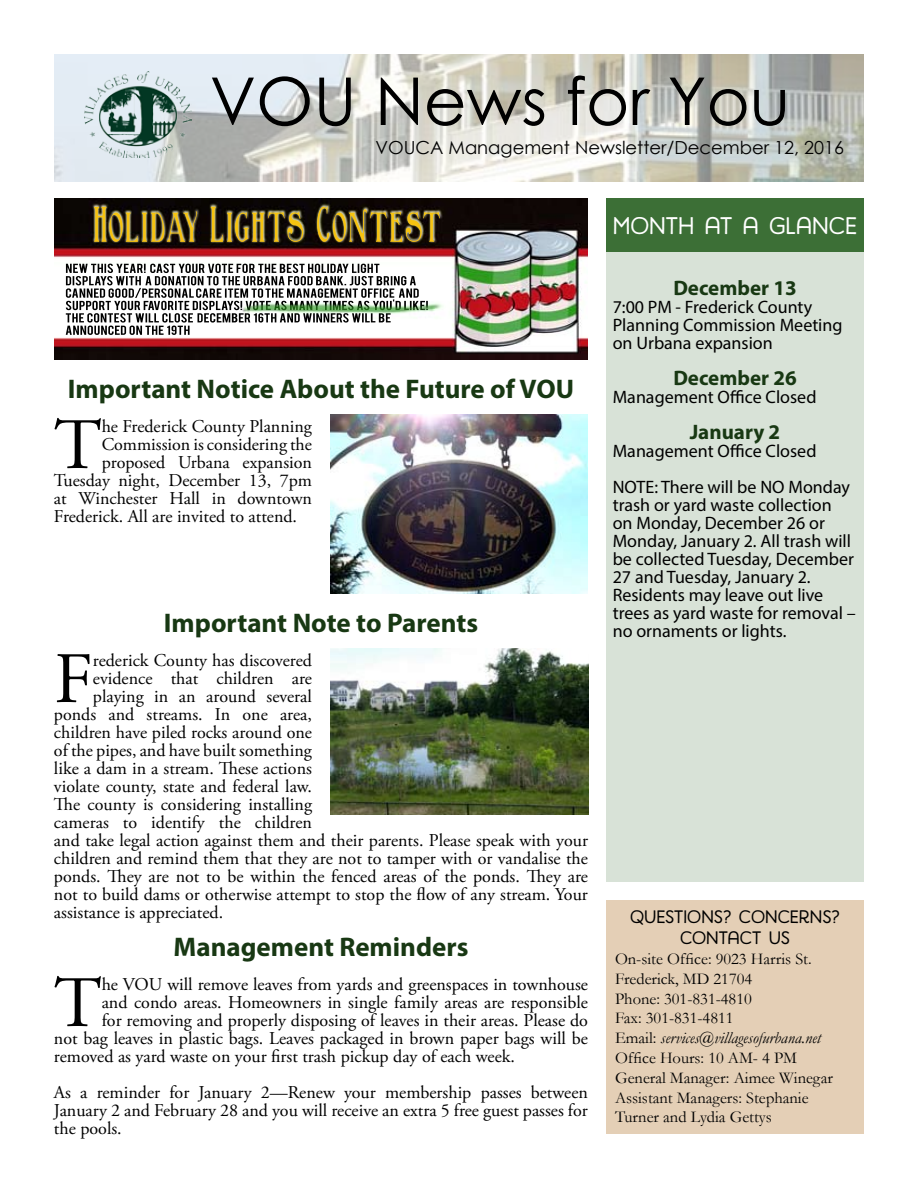
<style>
.page{position:relative;width:918px;height:1188px;background:#fff}
.page>*{position:absolute;margin:0;border:0;box-sizing:border-box;transform-origin:0 0}
.t1{font:72.3px "Adobe Garamond Pro";color:#000}
.t2{font:66px "Century Gothic";color:#000}
.t3{font:700 27px "Myriad Pro";color:#183813}
.t4{font:25.5px "Harman Retro";color:#fff}
.t5{font:24px "Harman Retro";color:#fff}
.t6{font:700 21px "Myriad Pro";color:#183813}
.t7{font:18px/18px "Adobe Garamond Pro";color:#000;text-align:justify}
.t8{font:18px/18px "Myriad Pro";color:#000}
.t9{font:18px "Century Gothic";color:#000}
.t10{font:18px/21.6px "Harman Retro";color:#000;text-align:center}
.t11{font:16.5px/19.8px "Garamond";color:#000}
.s1{font-style:italic}
</style>
<div class="page">
<div style="left:606px;top:900px;width:258px;height:234px;background:#e4cfb6"></div>
<div style="left:606px;top:198px;width:258px;height:54px;background:#3c6f36"></div>
<img style="left:54px;top:54px;width:810px;height:127px">
<img style="left:84px;top:71px;width:107px;height:87px">
<img style="left:330px;top:414px;width:258px;height:180px">
<img style="left:54px;top:198px;width:534px;height:162px">
<img style="left:330px;top:648px;width:258px;height:166px">
<div style="left:606px;top:252px;width:258px;height:630px;background:#d8e2d7"></div>
<h2 class="t2" style="left:210px;top:55px;width:582px">VOU News for You</h2>
<p class="t9" style="left:375px;top:134px;width:470px">VOUCA Management Newsletter/December 12, 2016</p>
<h3 class="t3" style="left:68px;top:372px;width:508px">Important Notice About the Future of VOU</h3>
<h1 class="t1" style="left:54px;top:402px;width:49px">T</h1>
<p class="t7" style="left:102px;top:418px;width:212px">he Frederick County Planning</p>
<p class="t7" style="left:102px;top:436px;width:212px">Commission is considering the</p>
<p class="t7" style="left:102px;top:454px;width:212px">proposed Urbana expansion</p>
<p class="t7" style="left:54px;top:472px;width:259px">Tuesday night, December 13, 7pm</p>
<p class="t7" style="left:54px;top:490px;width:260px">at Winchester Hall in downtown</p>
<p class="t7" style="left:54px;top:508px;width:245px">Frederick. All are invited to attend.</p>
<h3 class="t3" style="left:164px;top:606px;width:316px">Important Note to Parents</h3>
<h1 class="t1" style="left:54px;top:636px;width:40px">F</h1>
<p class="t7" style="left:93px;top:652px;width:221px">rederick County has discovered</p>
<p class="t7" style="left:93px;top:670px;width:221px">evidence that children are</p>
<p class="t7" style="left:93px;top:688px;width:221px">playing in an around several</p>
<p class="t7" style="left:54px;top:706px;width:260px">ponds and streams. In one area,</p>
<p class="t7" style="left:54px;top:724px;width:260px">children have piled rocks around one</p>
<p class="t7" style="left:54px;top:742px;width:260px">of the pipes, and have built something</p>
<p class="t7" style="left:54px;top:760px;width:259px">like a dam in a stream. These actions</p>
<p class="t7" style="left:54px;top:778px;width:259px">violate county, state and federal law.</p>
<p class="t7" style="left:54px;top:796px;width:260px">The county is considering installing</p>
<p class="t7" style="left:54px;top:814px;width:260px">cameras to identify the children</p>
<p class="t7" style="left:54px;top:832px;width:535px">and take legal action against them and their parents. Please speak with your</p>
<p class="t7" style="left:54px;top:850px;width:535px">children and remind them that they are not to tamper with or vandalise the</p>
<p class="t7" style="left:54px;top:868px;width:536px">ponds. They are not to be within the fenced areas of the ponds. They are</p>
<p class="t7" style="left:54px;top:886px;width:535px">not to build dams or otherwise attempt to stop the flow of any stream. Your</p>
<p class="t7" style="left:54px;top:904px;width:171px">assistance is appreciated.</p>
<h3 class="t3" style="left:174px;top:930px;width:296px">Management Reminders</h3>
<h1 class="t1" style="left:54px;top:960px;width:49px">T</h1>
<p class="t7" style="left:102px;top:976px;width:488px">he VOU will remove leaves from yards and greenspaces in townhouse</p>
<p class="t7" style="left:102px;top:994px;width:488px">and condo areas. Homeowners in single family areas are responsible</p>
<p class="t7" style="left:102px;top:1012px;width:488px">for removing and properly disposing of leaves in their areas. Please do</p>
<p class="t7" style="left:54px;top:1030px;width:535px">not bag leaves in plastic bags. Leaves packaged in brown paper bags will be</p>
<p class="t7" style="left:54px;top:1048px;width:463px">removed as yard waste on your first trash pickup day of each week.</p>
<p class="t7" style="left:54px;top:1084px;width:535px">As a reminder for January 2—Renew your membership passes between January 2 and February 28 and you will receive an extra 5 free guest passes for the pools.</p>
<h3 class="t4" style="left:616px;top:211px;width:239px">WEEK AT A GLANCE</h3>
<h3 class="t5" style="left:613px;top:212px;width:246px">MONTH AT A GLANCE</h3>
<p class="t6" style="left:673px;top:274px;width:125px">December 13</p>
<p class="t8" style="left:613px;top:297px;width:231px">7:00 PM - Frederick County<br>Planning Commission Meeting on Urbana expansion</p>
<p class="t6" style="left:673px;top:364px;width:125px">December 26</p>
<p class="t8" style="left:613px;top:387px;width:205px">Management Office Closed</p>
<p class="t6" style="left:690px;top:418px;width:92px">January 2</p>
<p class="t8" style="left:613px;top:432px;width:239px;line-height:36px">Management Office Closed<br>NOTE: There will be NO Monday</p>
<p class="t8" style="left:613px;top:495px;width:245px">trash or yard waste collection on Monday, December 26 or<br>Monday, January 2. All trash will be collected Tuesday, December<br>27 and Tuesday, January 2.<br>Residents may leave out live trees as yard waste for removal – no ornaments or lights.</p>
<p class="t10" style="left:630px;top:906px;width:211px">QUESTIONS? CONCERNS?<br>CONTACT US</p>
<p class="t11" style="left:615px;top:948px;width:219px">On-site Office: 9023 Harris St.<br>Frederick, MD 21704<br>Phone: 301-831-4810<br>Fax: 301-831-4811<br>Email: <span class="s1">services@villagesofurbana.net<br></span>Office Hours: 10 AM- 4 PM<br>General Manager: Aimee Winegar<br>Assistant Managers: Stephanie<br>Turner and Lydia Gettys</p>
</div>
